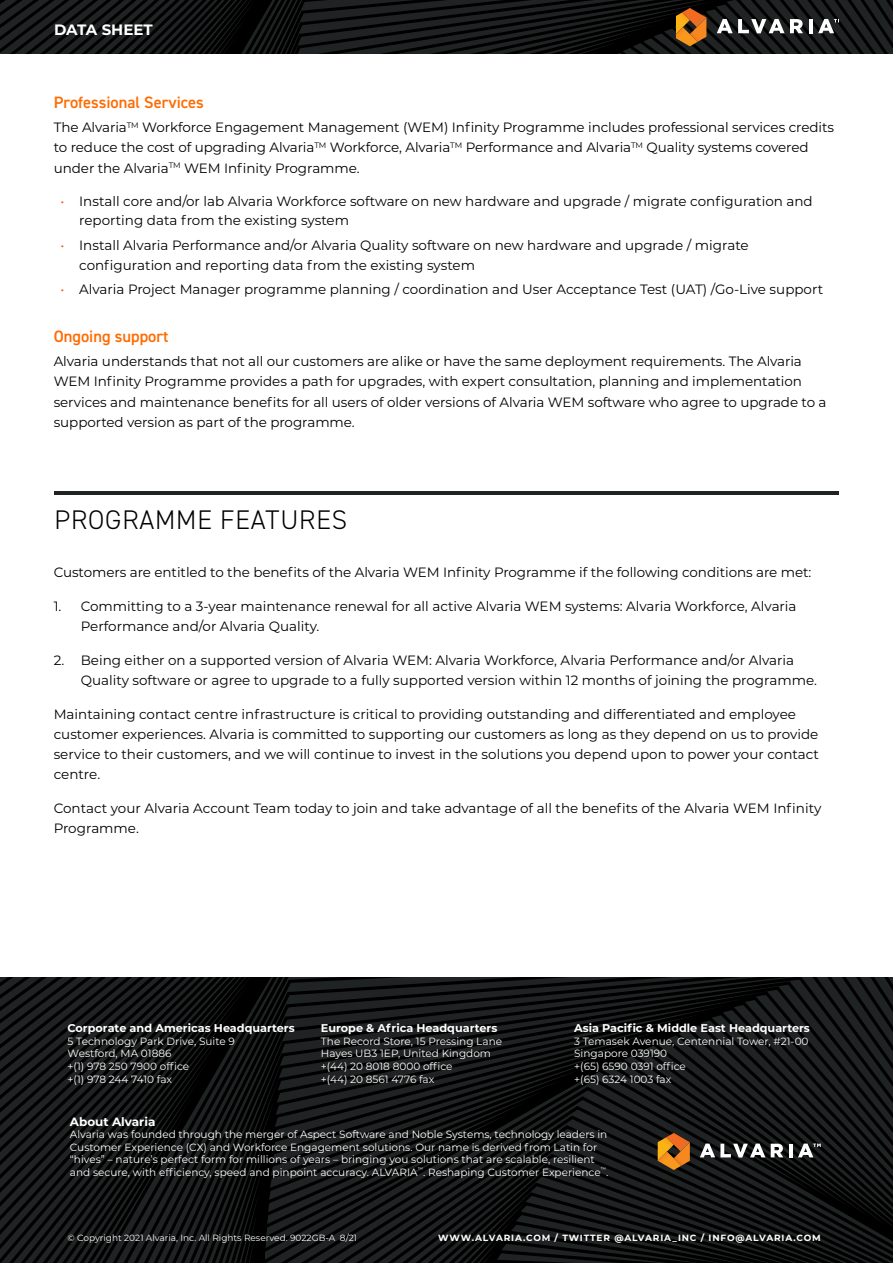
<style>
.page{position:relative;width:893px;height:1263px;background:#fff}
.page>*{position:absolute;margin:0;border:0;box-sizing:border-box;transform-origin:0 0}
.t1{font:300 27px "DIN2014";letter-spacing:.03em;color:#000}
.t2{font:600 16.5px "DIN2014";color:#ff6b00}
.t3{font:700 15px "Montserrat";color:#fff}
.t4{font:13.5px/20.2px "Montserrat";letter-spacing:-.005em;color:#000}
.t5{font:700 12px "Montserrat";color:#fff}
.t6{font:700 11.25px "Montserrat";color:#fff}
.t7{font:10.5px/12.6px "Montserrat";color:#fff}
.t8{font:9px "Montserrat";color:#fff}
.t9{font:700 9px "Montserrat";letter-spacing:.095em;color:#fff}
.s1{color:#f15f22}
</style>
<div class="page">
<svg style="left:0;top:0;width:893px;height:54px;background:#121414"></svg>
<svg style="left:717px;top:19px;width:67px;height:14px"></svg>
<svg style="left:790px;top:19px;width:13px;height:14px"></svg>
<hr style="left:809px;top:19px;width:4px;height:14px;background:#fff">
<svg style="left:676px;top:8px;width:30px;height:38px"></svg>
<svg style="left:818px;top:19px;width:21px;height:14px"></svg>
<hr style="left:54px;top:491px;width:785px;height:4px;background:#202323">
<svg style="left:0;top:978px;width:893px;height:285px;background:#111313"></svg>
<svg style="left:700px;top:1143px;width:65px;height:14px"></svg>
<svg style="left:771px;top:1144px;width:12px;height:13px"></svg>
<hr style="left:789px;top:1144px;width:4px;height:13px;background:#fff">
<svg style="left:658px;top:1133px;width:32px;height:37px"></svg>
<svg style="left:798px;top:1143px;width:23px;height:14px"></svg>
<p class="t3" style="left:54px;top:18px;width:100px">DATA SHEET</p>
<p class="t2" style="left:54px;top:92px;width:152px">Professional Services</p>
<p class="t4" style="left:54px;top:117px;width:782px">The Alvaria<sup>TM</sup> Workforce Engagement Management (WEM) Infinity Programme includes professional services credits to reduce the cost of upgrading Alvaria<sup>TM</sup> Workforce, Alvaria<sup>TM</sup> Performance and Alvaria<sup>TM</sup> Quality systems covered under the Alvaria<sup>TM</sup> WEM Infinity Programme.</p>
<p class="t4" style="left:79px;top:191px;width:735px;line-height:19.5px;text-indent:-19px"><span class="s1">•</span> Install core and/or lab Alvaria Workforce software on new hardware and upgrade / migrate configuration and reporting data from the existing system</p>
<p class="t4" style="left:79px;top:235px;width:671px;line-height:19.5px;text-indent:-19px"><span class="s1">•</span> Install Alvaria Performance and/or Alvaria Quality software on new hardware and upgrade / migrate configuration and reporting data from the existing system</p>
<p class="t4" style="left:60px;top:279px;width:764px"><span class="s1">•</span> Alvaria Project Manager programme planning / coordination and User Acceptance Test (UAT) /Go-Live support</p>
<p class="t2" style="left:54px;top:326px;width:116px">Ongoing support</p>
<p class="t4" style="left:54px;top:351px;width:774px">Alvaria understands that not all our customers are alike or have the same deployment requirements. The Alvaria WEM Infinity Programme provides a path for upgrades, with expert consultation, planning and implementation services and maintenance benefits for all users of older versions of Alvaria WEM software who agree to upgrade to a supported version as part of the programme.</p>
<h1 class="t1" style="left:54px;top:503px;width:294px">PROGRAMME FEATURES</h1>
<p class="t4" style="left:54px;top:561px;width:759px">Customers are entitled to the benefits of the Alvaria WEM Infinity Programme if the following conditions are met:</p>
<p class="t4" style="left:81px;top:595px;width:717px;text-indent:-27px">1. Committing to a 3-year maintenance renewal for all active Alvaria WEM systems: Alvaria Workforce, Alvaria<br>Performance and/or Alvaria Quality.</p>
<p class="t4" style="left:81px;top:649px;width:738px;text-indent:-27px">2. Being either on a supported version of Alvaria WEM: Alvaria Workforce, Alvaria Performance and/or Alvaria<br>Quality software or agree to upgrade to a fully supported version within 12 months of joining the programme.</p>
<p class="t4" style="left:54px;top:703px;width:767px">Maintaining contact centre infrastructure is critical to providing outstanding and differentiated and employee customer experiences. Alvaria is committed to supporting our customers as long as they depend on us to provide service to their customers, and we will continue to invest in the solutions you depend upon to power your contact centre.</p>
<p class="t4" style="left:54px;top:798px;width:769px">Contact your Alvaria Account Team today to join and take advantage of all the benefits of the Alvaria WEM Infinity<br>Programme.</p>
<p class="t6" style="left:68px;top:1020px;width:229px">Corporate and Americas Headquarters</p>
<p class="t7" style="left:68px;top:1034px;width:169px">5 Technology Park Drive, Suite 9<br>Westford, MA 01886<br>+(1) 978 250 7900 office<br>+(1) 978 244 7410 fax</p>
<p class="t6" style="left:321px;top:1020px;width:178px">Europe &amp; Africa Headquarters</p>
<p class="t7" style="left:321px;top:1034px;width:183px">The Record Store, 15 Pressing Lane<br>Hayes UB3 1EP, United Kingdom +(44) 20 8018 8000 office<br>+(44) 20 8561 4776 fax</p>
<p class="t6" style="left:574px;top:1020px;width:237px">Asia Pacific &amp; Middle East Headquarters</p>
<p class="t7" style="left:574px;top:1034px;width:236px">3 Temasek Avenue, Centennial Tower, #21-00<br>Singapore 039190<br>+(65) 6590 0391 office<br>+(65) 6324 1003 fax</p>
<p class="t5" style="left:70px;top:1113px;width:87px">About Alvaria</p>
<p class="t7" style="left:70px;top:1128px;width:540px">Alvaria was founded through the merger of Aspect Software and Noble Systems, technology leaders in Customer Experience (CX) and Workforce Engagement solutions. Our name is derived from Latin for “hives” – nature’s perfect form for millions of years – bringing you solutions that are scalable, resilient and secure, with efficiency, speed and pinpoint accuracy. ALVARIA<sup>™</sup>. Reshaping Customer Experience<sup>™</sup>.</p>
<p class="t8" style="left:68px;top:1231px;width:291px">© Copyright 2021 Alvaria, Inc. All Rights Reserved. 9022GB-A 8/21</p>
<p class="t9" style="left:438px;top:1231px;width:384px">WWW.ALVARIA.COM / TWITTER @ALVARIA_INC / INFO@ALVARIA.COM</p>
</div>
